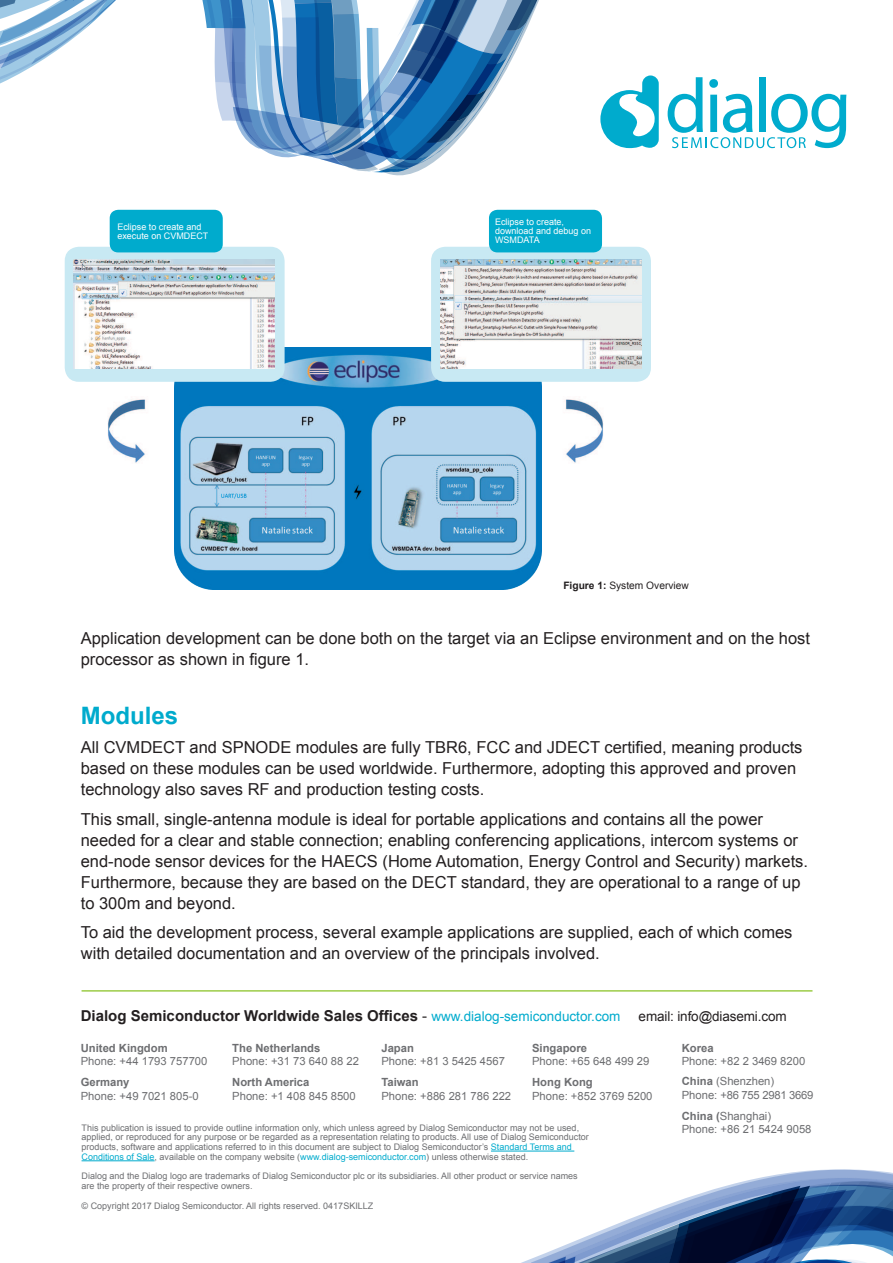
<style>
.page{position:relative;width:893px;height:1263px;background:#fff}
.page>*{position:absolute;margin:0;border:0;box-sizing:border-box;transform-origin:0 0}
.t1{font:700 24px "Arial";color:#00abcd}
.t2{font:16.5px/21px "Arial";color:#231f20}
.t3{font:700 15px "Arial";color:#231f20}
.t4{font:13.5px "Arial";letter-spacing:-.01em;color:#231f20}
.t5{font:11.25px/20.1px "Arial";color:#6d6e71}
.t6{font:700 11.25px "Arial";color:#6d6e71}
.t7{font:10.2px "Arial";color:#231f20}
.t8{font:9px/9.8px "Arial";color:#6d6e71}
.t9{font:9px/9px "Arial";color:#fff}
.s1{font-weight:700}
.s2{font-weight:400}
.s3{font-weight:400;font-size:13.5px;color:#00abcd}
.s4{color:#00abcd}
</style>
<div class="page">
<svg style="left:0;top:0;width:539px;height:172px"></svg>
<svg style="left:521px;top:1169px;width:372px;height:94px"></svg>
<hr style="left:491px;top:1151px;width:83px;height:1px;background:#00abcd">
<hr style="left:82px;top:1160px;width:73px;height:1px;background:#00abcd">
<hr style="left:82px;top:990px;width:730px;height:2px;background:#9ccc48">
<svg style="left:600px;top:75px;width:59px;height:73px"></svg>
<svg style="left:667px;top:77px;width:179px;height:71px"></svg>
<img style="left:175px;top:348px;width:366px;height:242px">
<div style="left:65px;top:247px;width:220px;height:135px;background:#c8e9f3;border-radius:14px"></div>
<div style="left:110px;top:210px;width:113px;height:42px;background:#00abcd;border-radius:9px"></div>
<div style="left:431px;top:247px;width:220px;height:135px;background:#c8e9f3;border-radius:14px"></div>
<img style="left:441px;top:260px;width:200px;height:109px">
<img style="left:74px;top:260px;width:200px;height:109px">
<div style="left:489px;top:210px;width:113px;height:42px;background:#00abcd;border-radius:9px"></div>
<img style="left:565px;top:399px;width:39px;height:64px">
<img style="left:107px;top:399px;width:39px;height:64px">
<p class="t9" style="left:117px;top:223px;width:93px">Eclipse to create and execute on CVMDECT</p>
<p class="t9" style="left:495px;top:219px;width:98px">Eclipse to create, download and debug on<br>WSMDATA</p>
<p class="t7" style="left:563px;top:581px;width:127px"><span class="s1">Figure 1:</span> System Overview</p>
<p class="t2" style="left:81px;top:629px;width:731px">Application development can be done both on the target via an Eclipse environment and on the host processor as shown in figure 1.</p>
<h1 class="t1" style="left:81px;top:706px;width:99px">Modules</h1>
<p class="t2" style="left:81px;top:737px;width:723px">All CVMDECT and SPNODE modules are fully TBR6, FCC and JDECT certified, meaning products based on these modules can be used worldwide. Furthermore, adopting this approved and proven technology also saves RF and production testing costs.</p>
<p class="t2" style="left:81px;top:810px;width:729px">This small, single-antenna module is ideal for portable applications and contains all the power needed for a clear and stable connection; enabling conferencing applications, intercom systems or end-node sensor devices for the HAECS (Home Automation, Energy Control and Security) markets.<br>Furthermore, because they are based on the DECT standard, they are operational to a range of up to 300m and beyond.</p>
<p class="t2" style="left:81px;top:923px;width:713px">To aid the development process, several example applications are supplied, each of which comes with detailed documentation and an overview of the principals involved.</p>
<p class="t3" style="left:81px;top:1006px;width:541px">Dialog Semiconductor Worldwide Sales Offices <span class="s2">-</span> <span class="s3">www.dialog-semiconductor.com</span></p>
<p class="t4" style="left:639px;top:1011px;width:150px">email: info@diasemi.com</p>
<p class="t6" style="left:232px;top:1043px;width:90px">The Netherlands</p>
<p class="t5" style="left:232px;top:1052px;width:128px">Phone: +31 73 640 88 22</p>
<p class="t6" style="left:232px;top:1078px;width:79px">North America</p>
<p class="t5" style="left:232px;top:1087px;width:125px">Phone: +1 408 845 8500</p>
<p class="t6" style="left:532px;top:1043px;width:57px">Singapore</p>
<p class="t5" style="left:532px;top:1052px;width:119px">Phone: +65 648 499 29</p>
<p class="t6" style="left:532px;top:1078px;width:62px">Hong Kong</p>
<p class="t5" style="left:532px;top:1087px;width:122px">Phone: +852 3769 5200</p>
<p class="t6" style="left:682px;top:1043px;width:33px">Korea</p>
<p class="t5" style="left:682px;top:1052px;width:125px">Phone: +82 2 3469 8200<br><span class="s1">China</span> (Shenzhen)</p>
<p class="t5" style="left:682px;top:1085px;width:133px;line-height:21px">Phone: +86 755 2981 3669<br><span class="s1">China (</span>Shanghai)</p>
<p class="t5" style="left:682px;top:1120px;width:131px">Phone: +86 21 5424 9058</p>
<p class="t6" style="left:81px;top:1043px;width:88px">United Kingdom</p>
<p class="t5" style="left:81px;top:1052px;width:128px">Phone: +44 1793 757700</p>
<p class="t6" style="left:81px;top:1078px;width:50px">Germany</p>
<p class="t5" style="left:81px;top:1087px;width:119px">Phone: +49 7021 805-0</p>
<p class="t6" style="left:381px;top:1043px;width:34px">Japan</p>
<p class="t5" style="left:381px;top:1052px;width:125px">Phone: +81 3 5425 4567</p>
<p class="t6" style="left:381px;top:1078px;width:39px">Taiwan</p>
<p class="t5" style="left:381px;top:1087px;width:131px">Phone: +886 281 786 222</p>
<p class="t8" style="left:82px;top:1123px;width:509px">This publication is issued to provide outline information only, which unless agreed by Dialog Semiconductor may not be used, applied, or reproduced for any purpose or be regarded as a representation relating to products. All use of Dialog Semiconductor products, software and applications referred to in this document are subject to Dialog Semiconductor’s <span class="s4">Standard Terms and Conditions of Sale</span>, available on the company website (<span class="s4">www.dialog-semiconductor.com</span>) unless otherwise stated.</p>
<p class="t8" style="left:82px;top:1172px;width:498px">Dialog and the Dialog logo are trademarks of Dialog Semiconductor plc or its subsidiaries. All other product or service names are the property of their respective owners.</p>
<p class="t8" style="left:82px;top:1201px;width:293px">© Copyright 2017 Dialog Semiconductor. All rights reserved. 0417SKILLZ</p>
</div>
